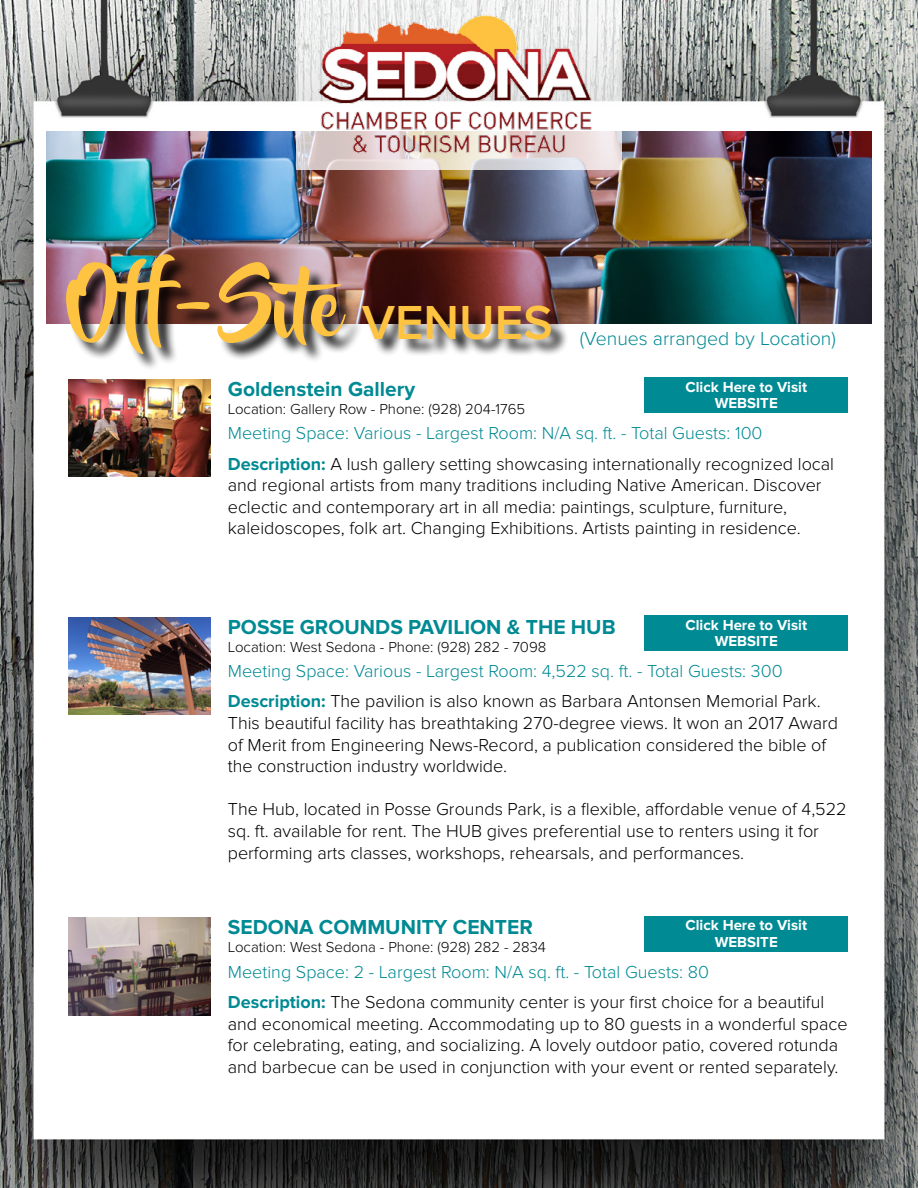
<style>
.page{position:relative;width:918px;height:1188px;background:#fff}
.page>*{position:absolute;margin:0;border:0;box-sizing:border-box;transform-origin:0 0}
.t1{font:78px "Beyond The Mountains";color:#fec340}
.t2{font:700 21px "Proxima Nova";color:#008a93}
.t3{font:300 19.5px "Proxima Nova";color:#008a93}
.t4{font:300 18px/21.6px "Proxima Nova";color:#000}
.t5{font:300 18px/30.6px "Proxima Nova";color:#008a93}
.t6{font:300 15px "Proxima Nova";color:#000}
.t7{font:700 15px/16.5px "Proxima Nova";color:#fff;text-align:center}
.s1{font-family:"Proxima Nova";font-weight:600;font-size:49.5px}
.s2{color:#008a93}
.s3{font-weight:700;color:#008a93}
.s4{font-weight:700}
.s5{color:#000}
</style>
<div class="page">
<img style="left:0;top:0;width:918px;height:1188px">
<img style="left:68px;top:617px;width:143px;height:97px">
<div style="left:645px;top:615px;width:203px;height:36px;background:#008a93"></div>
<img style="left:68px;top:379px;width:143px;height:97px">
<div style="left:645px;top:377px;width:203px;height:36px;background:#008a93"></div>
<img style="left:46px;top:131px;width:826px;height:193px">
<img style="left:68px;top:918px;width:143px;height:97px">
<div style="left:645px;top:916px;width:203px;height:35px;background:#008a93"></div>
<div style="left:67px;top:255px;width:502px;height:117px;background:#000;opacity:.9"></div>
<img style="left:296px;top:1px;width:326px;height:169px">
<h1 class="t1" style="left:68px;top:266px;width:486px">Off-Site <span class="s1">VENUES</span></h1>
<p class="t3" style="left:580px;top:327px;width:258px">(Venues arranged by Location)</p>
<p class="t2" style="left:228px;top:377px;width:189px">Goldenstein Gallery</p>
<p class="t6" style="left:228px;top:400px;width:299px">Location: Gallery Row - Phone: (928) 204-1765</p>
<p class="t4" style="left:228px;top:418px;width:608px;line-height:30.6px"><span class="s2">Meeting Space: Various - Largest Room: N/A sq. ft. - Total Guests: 100<br></span><span class="s3">Description:</span> A lush gallery setting showcasing internationally recognized local</p>
<p class="t4" style="left:228px;top:475px;width:595px">and regional artists from many traditions including Native American. Discover eclectic and contemporary art in all media: paintings, sculpture, furniture, kaleidoscopes, folk art. Changing Exhibitions. Artists painting in residence.</p>
<p class="t7" style="left:685px;top:379px;width:123px">Click Here to Visit<br>WEBSITE</p>
<p class="t7" style="left:685px;top:617px;width:123px">Click Here to Visit<br>WEBSITE</p>
<p class="t2" style="left:228px;top:615px;width:389px">POSSE GROUNDS PAVILION &amp; THE HUB</p>
<p class="t6" style="left:228px;top:638px;width:320px">Location: West Sedona - Phone: (928) 282 - 7098</p>
<p class="t5" style="left:228px;top:656px;width:594px">Meeting Space: Various - Largest Room: 4,522 sq. ft. - Total Guests: 300<br><span class="s4">Description:</span> <span class="s5">The pavilion is also known as Barbara Antonsen Memorial Park.</span></p>
<p class="t4" style="left:228px;top:712px;width:612px">This beautiful facility has breathtaking 270-degree views. It won an 2017 Award of Merit from Engineering News-Record, a publication considered the bible of the construction industry worldwide.</p>
<p class="t4" style="left:228px;top:799px;width:620px">The Hub, located in Posse Grounds Park, is a flexible, affordable venue of 4,522 sq. ft. available for rent. The HUB gives preferential use to renters using it for performing arts classes, workshops, rehearsals, and performances.</p>
<p class="t7" style="left:685px;top:918px;width:123px">Click Here to Visit<br>WEBSITE</p>
<p class="t2" style="left:228px;top:915px;width:306px">SEDONA COMMUNITY CENTER</p>
<p class="t6" style="left:228px;top:939px;width:320px">Location: West Sedona - Phone: (928) 282 - 2834</p>
<p class="t4" style="left:228px;top:957px;width:598px;line-height:30.6px"><span class="s2">Meeting Space: 2 - Largest Room: N/A sq. ft. - Total Guests: 80<br></span><span class="s3">Description:</span> The Sedona community center is your first choice for a beautiful</p>
<p class="t4" style="left:228px;top:1013px;width:621px">and economical meeting. Accommodating up to 80 guests in a wonderful space for celebrating, eating, and socializing. A lovely outdoor patio, covered rotunda and barbecue can be used in conjunction with your event or rented separately.</p>
</div>
